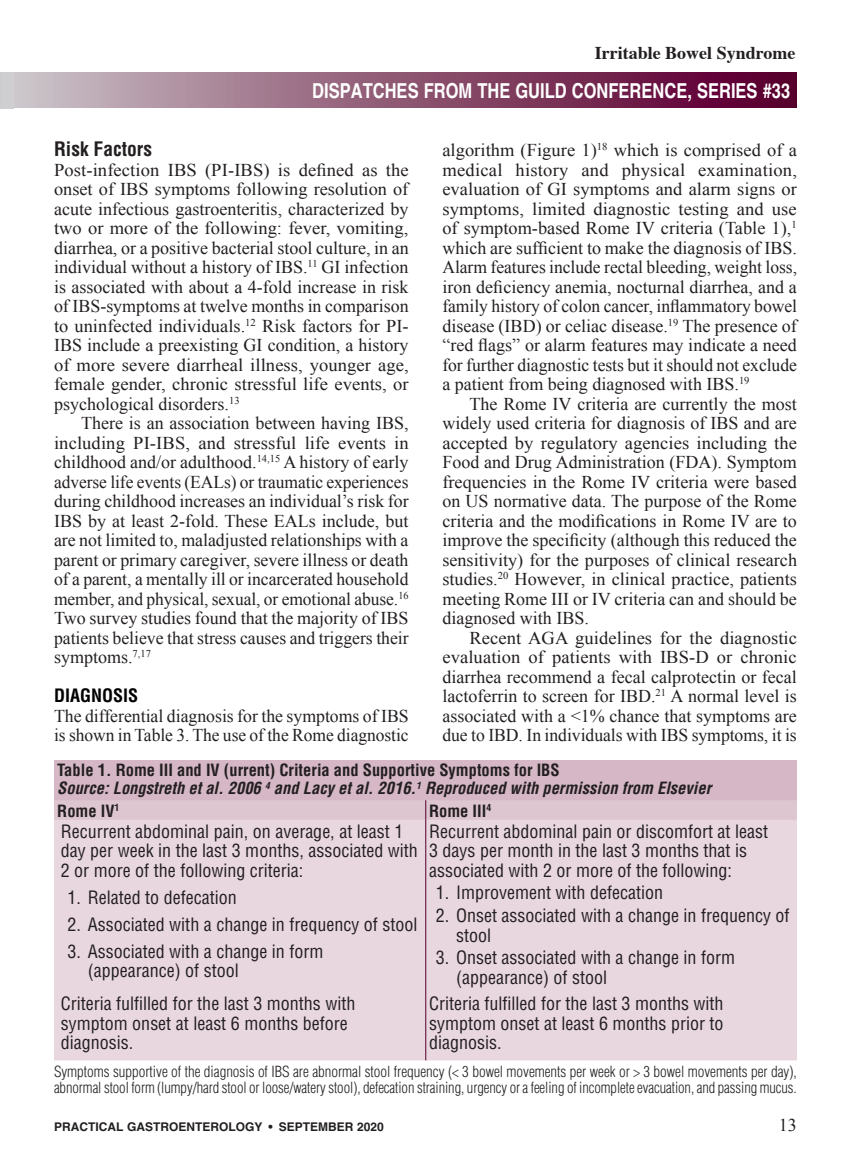
<style>
.page{position:relative;width:851px;height:1161px;background:#fff}
.page>*{position:absolute;margin:0;border:0;box-sizing:border-box;transform-origin:0 0}
.t1{font:700 20.7px "Helvetica";color:#fff;scale:.8 1}
.t2{font:700 condensed 19.5px "Helvetica";color:#231f20}
.t3{font:18px/19.5px "Times New Roman";color:#231f20;text-align:justify}
.t4{font:condensed 18px/19.5px "Helvetica";color:#231f20}
.t5{font:700 18px "Times";color:#231f20}
.t6{font:700 condensed 18px "Helvetica";color:#000}
.t7{font:italic 700 condensed 16.5px/18px "Helvetica";color:#231f20}
.t8{font:700 condensed 16.5px "Helvetica";color:#231f20}
.t9{font:300 condensed 15px/16.5px "Helvetica LT Std";letter-spacing:-.005em;color:#231f20}
.t10{font:700 12px "Helvetica";color:#231f20}
.s1{font-style:normal}
</style>
<div class="page">
<div style="left:0;top:73px;width:796px;height:35px;background:linear-gradient(to right,#ccc4c8,#550026)"></div>
<div style="left:0;top:73px;width:14px;height:35px;background:#cfced1"></div>
<div style="left:54px;top:760px;width:742px;height:40px;background:#d5b7c5"></div>
<div style="left:54px;top:820px;width:742px;height:240px;background:#e9d7e0"></div>
<div style="left:54px;top:800px;width:742px;height:20px;background:#dec6d1"></div>
<hr style="left:425px;top:820px;width:1px;height:240px;background:#540028">
<p class="t5" style="left:594px;top:35px;width:202px">Irritable Bowel Syndrome</p>
<p class="t1" style="left:312px;top:78px;width:599px">DISPATCHES FROM THE GUILD CONFERENCE, SERIES #33</p>
<p class="t2" style="left:54px;top:137px;width:100px">Risk Factors</p>
<p class="t3" style="left:54px;top:159px;width:356px">Post-infection IBS (PI-IBS) is defined as the onset of IBS symptoms following resolution of acute infectious gastroenteritis, characterized by two or more of the following: fever, vomiting, diarrhea, or a positive bacterial stool culture, in an individual without a history of IBS.<sup>11</sup> GI infection is associated with about a 4-fold increase in risk of IBS-symptoms at twelve months in comparison to uninfected individuals.<sup>12</sup> Risk factors for PI-IBS include a preexisting GI condition, a history of more severe diarrheal illness, younger age, female gender, chronic stressful life events, or psychological disorders.<sup>13</sup></p>
<p class="t3" style="left:54px;top:413px;width:356px;text-indent:27px">There is an association between having IBS, including PI-IBS, and stressful life events in childhood and/or adulthood.<sup>14,15</sup> A history of early adverse life events (EALs) or traumatic experiences during childhood increases an individual’s risk for IBS by at least 2-fold. These EALs include, but are not limited to, maladjusted relationships with a parent or primary caregiver, severe illness or death of a parent, a mentally ill or incarcerated household member, and physical, sexual, or emotional abuse.<sup>16<br></sup>Two survey studies found that the majority of IBS patients believe that stress causes and triggers their symptoms.<sup>7,17</sup></p>
<p class="t6" style="left:54px;top:684px;width:86px">DIAGNOSIS</p>
<p class="t3" style="left:54px;top:705px;width:356px">The differential diagnosis for the symptoms of IBS is shown in Table 3. The use of the Rome diagnostic</p>
<p class="t7" style="left:57px;top:761px;width:655px"><span class="s1">Table 1. Rome III and IV (urrent) Criteria and Supportive Symptoms for IBS<br></span>Source: Longstreth et al. 2006 <sup>4</sup> and Lacy et al. 2016.<sup>1</sup> Reproduced with permission from Elsevier</p>
<p class="t8" style="left:57px;top:800px;width:64px">Rome IV<sup>1</sup></p>
<p class="t8" style="left:429px;top:800px;width:64px">Rome III<sup>4</sup></p>
<p class="t4" style="left:61px;top:821px;width:358px">Recurrent abdominal pain, on average, at least 1 day per week in the last 3 months, associated with<br>2 or more of the following criteria:</p>
<p class="t4" style="left:68px;top:887px;width:171px">1. Related to defecation</p>
<p class="t4" style="left:68px;top:914px;width:351px">2. Associated with a change in frequency of stool</p>
<p class="t4" style="left:88px;top:941px;width:237px;text-indent:-20px">3. Associated with a change in form (appearance) of stool</p>
<p class="t4" style="left:61px;top:994px;width:296px">Criteria fulfilled for the last 3 months with symptom onset at least 6 months before diagnosis.</p>
<p class="t3" style="left:442px;top:140px;width:356px">algorithm (Figure 1)<sup>18</sup> which is comprised of a medical history and physical examination, evaluation of GI symptoms and alarm signs or symptoms, limited diagnostic testing and use of symptom-based Rome IV criteria (Table 1),<sup>1 </sup>which are sufficient to make the diagnosis of IBS.<br>Alarm features include rectal bleeding, weight loss, iron deficiency anemia, nocturnal diarrhea, and a family history of colon cancer, inflammatory bowel disease (IBD) or celiac disease.<sup>19</sup> The presence of “red flags” or alarm features may indicate a need for further diagnostic tests but it should not exclude a patient from being diagnosed with IBS.<sup>19</sup></p>
<p class="t3" style="left:442px;top:393px;width:356px;text-indent:27px">The Rome IV criteria are currently the most widely used criteria for diagnosis of IBS and are accepted by regulatory agencies including the Food and Drug Administration (FDA). Symptom frequencies in the Rome IV criteria were based on US normative data. The purpose of the Rome criteria and the modifications in Rome IV are to improve the specificity (although this reduced the sensitivity) for the purposes of clinical research studies.<sup>20</sup> However, in clinical practice, patients meeting Rome III or IV criteria can and should be diagnosed with IBS.</p>
<p class="t3" style="left:442px;top:627px;width:356px;text-indent:27px">Recent AGA guidelines for the diagnostic evaluation of patients with IBS-D or chronic diarrhea recommend a fecal calprotectin or fecal lactoferrin to screen for IBD.<sup>21</sup> A normal level is associated with a &lt;1% chance that symptoms are due to IBD. In individuals with IBS symptoms, it is</p>
<p class="t4" style="left:429px;top:821px;width:340px">Recurrent abdominal pain or discomfort at least<br>3 days per month in the last 3 months that is associated with 2 or more of the following:</p>
<p class="t4" style="left:436px;top:883px;width:229px">1. Improvement with defecation</p>
<p class="t4" style="left:456px;top:906px;width:335px;text-indent:-20px">2. Onset associated with a change in frequency of stool</p>
<p class="t4" style="left:456px;top:948px;width:280px;text-indent:-20px">3. Onset associated with a change in form (appearance) of stool</p>
<p class="t4" style="left:429px;top:994px;width:296px;text-align:justify">Criteria fulfilled for the last 3 months with symptom onset at least 6 months prior to diagnosis.</p>
<p class="t9" style="left:54px;top:1063px;width:744px">Symptoms supportive of the diagnosis of IBS are abnormal stool frequency (&lt; 3 bowel movements per week or &gt; 3 bowel movements per day), abnormal stool form (lumpy/hard stool or loose/watery stool), defecation straining, urgency or a feeling of incomplete evacuation, and passing mucus.</p>
<p class="t10" style="left:54px;top:1119px;width:331px">PRACTICAL GASTROENTEROLOGY • SEPTEMBER 2020</p>
<p class="t3" style="left:778px;top:1115px;width:19px">13</p>
</div>
